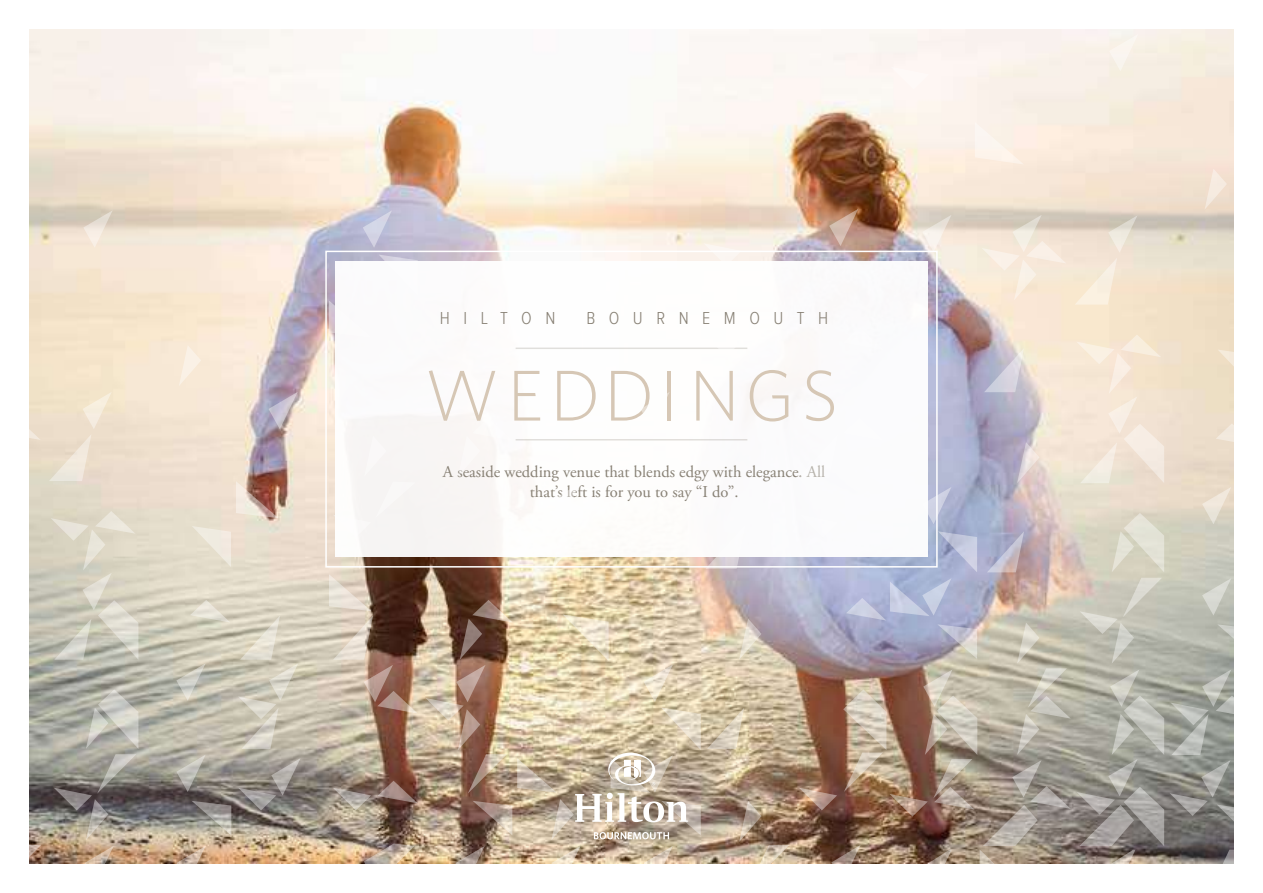
<style>
.page{position:relative;width:1263px;height:893px;background:#fff}
.page>*{position:absolute;margin:0;border:0;box-sizing:border-box;transform-origin:0 0}
.t1{font:300 72px "Whitney";letter-spacing:.09em;color:#d6c7b5}
.t2{font:300 18px "Proxima Nova Cond";letter-spacing:.75em;color:#888175}
.t3{font:16.5px/19.8px "Adobe Garamond Pro";color:#888175;text-align:center}
</style>
<div class="page">
<img style="left:30px;top:30px;width:1203px;height:833px">
<div style="left:335px;top:261px;width:593px;height:296px;background:#fff"></div>
<div style="left:325px;top:251px;width:613px;height:317px;border:2px solid #fff"></div>
<hr style="left:516px;top:348px;width:231px;height:1px;background:#888175">
<hr style="left:516px;top:439px;width:231px;height:1px;background:#888175">
<svg style="left:176px;top:663px;width:30px;height:38px"></svg>
<svg style="left:176px;top:755px;width:30px;height:37px"></svg>
<svg style="left:333px;top:788px;width:38px;height:22px"></svg>
<svg style="left:238px;top:758px;width:63px;height:52px;background:#918c87"></svg>
<svg style="left:377px;top:781px;width:41px;height:22px"></svg>
<svg style="left:190px;top:600px;width:40px;height:22px"></svg>
<svg style="left:520px;top:846px;width:85px;height:18px;background:#c8b093"></svg>
<svg style="left:268px;top:392px;width:30px;height:37px"></svg>
<svg style="left:29px;top:391px;width:12px;height:86px"></svg>
<svg style="left:703px;top:243px;width:38px;height:18px"></svg>
<svg style="left:703px;top:347px;width:38px;height:2px"></svg>
<svg style="left:363px;top:210px;width:29px;height:38px"></svg>
<svg style="left:83px;top:210px;width:30px;height:38px"></svg>
<svg style="left:829px;top:209px;width:29px;height:37px"></svg>
<svg style="left:520px;top:512px;width:85px;height:57px"></svg>
<svg style="left:179px;top:345px;width:22px;height:41px"></svg>
<div style="left:333px;top:436px;width:83px;height:101px;background:#f7f5f4"></div>
<div style="left:458px;top:418px;width:55px;height:59px;background:#fbf8f6"></div>
<svg style="left:739px;top:619px;width:22px;height:41px"></svg>
<svg style="left:84px;top:846px;width:54px;height:18px"></svg>
<svg style="left:644px;top:846px;width:57px;height:18px"></svg>
<svg style="left:739px;top:801px;width:54px;height:63px;background:#a68e76"></svg>
<svg style="left:29px;top:799px;width:16px;height:65px"></svg>
<svg style="left:431px;top:846px;width:82px;height:18px"></svg>
<svg style="left:49px;top:392px;width:63px;height:89px;background:#ede0cd"></svg>
<svg style="left:706px;top:557px;width:39px;height:12px"></svg>
<svg style="left:238px;top:615px;width:60px;height:134px;background:#d0cbba"></svg>
<svg style="left:707px;top:708px;width:37px;height:41px;background:#d2c4aa"></svg>
<svg style="left:145px;top:846px;width:85px;height:18px;background:#c7a180"></svg>
<img style="left:332px;top:843px;width:86px;height:21px">
<svg style="left:54px;top:689px;width:84px;height:151px;background:#9c9a91"></svg>
<svg style="left:51px;top:511px;width:87px;height:149px;background:#d3d0c1"></svg>
<svg style="left:192px;top:801px;width:39px;height:34px"></svg>
<svg style="left:192px;top:526px;width:39px;height:41px;background:#e9e2d4"></svg>
<svg style="left:379px;top:255px;width:39px;height:6px"></svg>
<img style="left:425px;top:600px;width:276px;height:240px">
<svg style="left:329px;top:574px;width:89px;height:139px;background:#9d8475"></svg>
<svg style="left:236px;top:481px;width:42px;height:37px;background:#c29d8f"></svg>
<svg style="left:329px;top:300px;width:6px;height:37px"></svg>
<svg style="left:1202px;top:487px;width:29px;height:37px"></svg>
<svg style="left:928px;top:487px;width:23px;height:37px"></svg>
<svg style="left:1216px;top:423px;width:18px;height:23px"></svg>
<svg style="left:891px;top:67px;width:38px;height:22px"></svg>
<svg style="left:922px;top:215px;width:29px;height:37px"></svg>
<svg style="left:981px;top:215px;width:85px;height:85px;background:#f0e3d4"></svg>
<svg style="left:1109px;top:34px;width:29px;height:37px"></svg>
<svg style="left:1204px;top:169px;width:23px;height:41px"></svg>
<svg style="left:1017px;top:442px;width:22px;height:41px"></svg>
<svg style="left:1075px;top:215px;width:62px;height:90px;background:#ede0cf"></svg>
<svg style="left:984px;top:348px;width:40px;height:44px;background:#c6c4d2"></svg>
<svg style="left:987px;top:531px;width:37px;height:41px;background:#b3afc2"></svg>
<svg style="left:1112px;top:513px;width:52px;height:59px;background:#dcd9ca"></svg>
<svg style="left:1076px;top:335px;width:88px;height:148px;background:#f4e6d5"></svg>
<svg style="left:938px;top:531px;width:39px;height:41px;background:#b1b8d4"></svg>
<svg style="left:1217px;top:350px;width:17px;height:41px"></svg>
<svg style="left:975px;top:122px;width:49px;height:43px"></svg>
<svg style="left:1077px;top:578px;width:157px;height:286px;background:#a4a39b"></svg>
<img style="left:799px;top:578px;width:272px;height:286px">
<p class="t2" style="left:440px;top:310px;width:117px">HILTON</p>
<p class="t2" style="left:586px;top:310px;width:243px">BOURNEMOUTH</p>
<h1 class="t1" style="left:425px;top:354px;width:415px">WEDDINGS</h1>
<p class="t3" style="left:443px;top:462px;width:384px">A seaside wedding venue that blends edgy with elegance. All that’s left is for you to say “I do”.</p>
</div>
